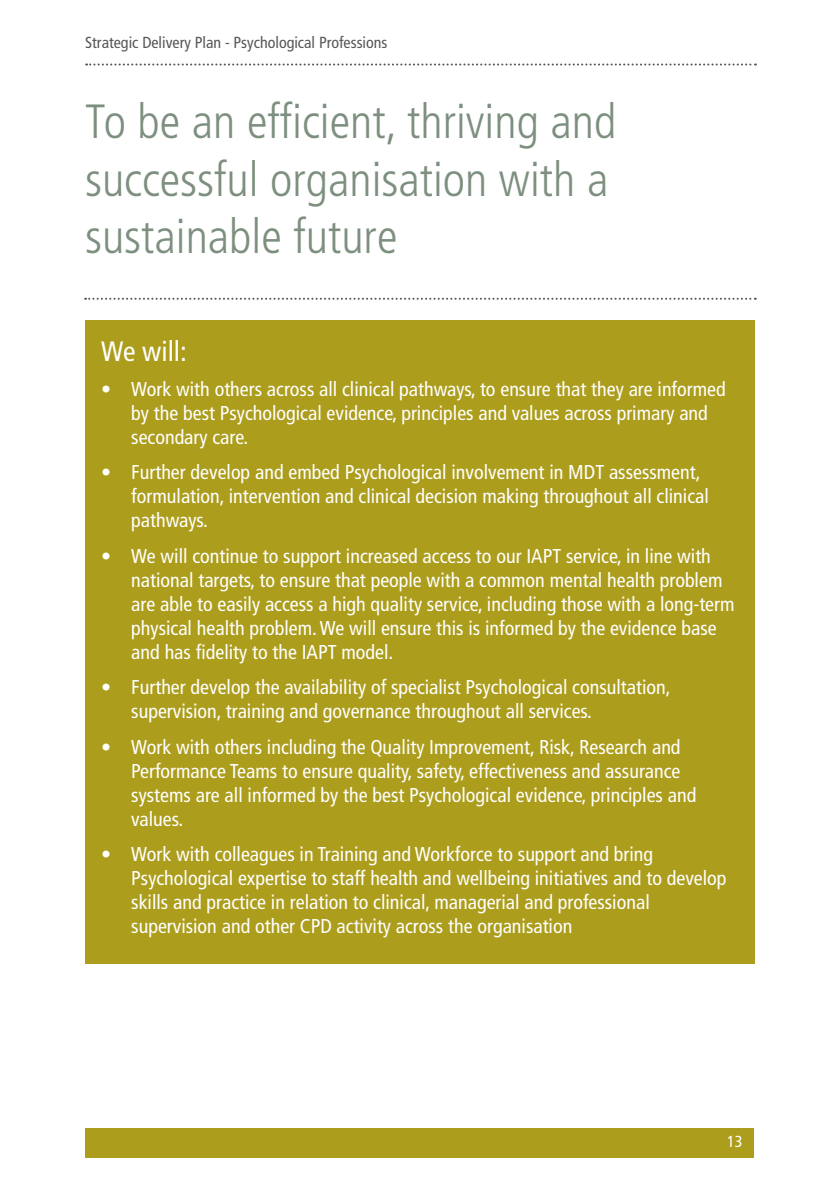
<style>
.page{position:relative;width:840px;height:1191px;background:#fff}
.page>*{position:absolute;margin:0;border:0;box-sizing:border-box;transform-origin:0 0}
.t1{font:300 condensed 48px/57.6px "Frutiger";color:#7d8f7e}
.t2{font:condensed 28px "Frutiger";color:#fff}
.t3{font:condensed 20px/24px "Frutiger";color:#fff}
.t4{font:condensed 16px "Frutiger";color:#575756}
.t5{font:condensed 16px "Frutiger";color:#fff}
</style>
<div class="page">
<div style="left:86px;top:320px;width:668px;height:644px;background:#ac9d1c"></div>
<div style="left:85px;top:1128px;width:668px;height:30px;background:#ac9d1c"></div>
<svg style="left:85px;top:298px;width:670px;height:2px"></svg>
<svg style="left:86px;top:63px;width:669px;height:2px"></svg>
<p class="t4" style="left:85px;top:33px;width:304px">Strategic Delivery Plan - Psychological Professions</p>
<h1 class="t1" style="left:85px;top:93px;width:532px">To be an efficient, thriving and successful organisation with a sustainable future</h1>
<h2 class="t2" style="left:101px;top:335px;width:87px">We will:</h2>
<p class="t3" style="left:131px;top:377px;width:595px;text-indent:-30px">• Work with others across all clinical pathways, to ensure that they are informed by the best Psychological evidence, principles and values across primary and secondary care.</p>
<p class="t3" style="left:131px;top:460px;width:578px;text-indent:-30px">• Further develop and embed Psychological involvement in MDT assessment, formulation, intervention and clinical decision making throughout all clinical pathways.</p>
<p class="t3" style="left:131px;top:544px;width:604px;text-indent:-30px">• We will continue to support increased access to our IAPT service, in line with national targets, to ensure that people with a common mental health problem are able to easily access a high quality service, including those with a long-term physical health problem. We will ensure this is informed by the evidence base and has fidelity to the IAPT model.</p>
<p class="t3" style="left:131px;top:675px;width:540px;text-indent:-30px">• Further develop the availability of specialist Psychological consultation, supervision, training and governance throughout all services.</p>
<p class="t3" style="left:131px;top:734px;width:566px;text-indent:-30px">• Work with others including the Quality Improvement, Risk, Research and Performance Teams to ensure quality, safety, effectiveness and assurance systems are all informed by the best Psychological evidence, principles and values.</p>
<p class="t3" style="left:131px;top:842px;width:596px;text-indent:-30px">• Work with colleagues in Training and Workforce to support and bring Psychological expertise to staff health and wellbeing initiatives and to develop skills and practice in relation to clinical, managerial and professional supervision and other CPD activity across the organisation</p>
<p class="t5" style="left:726px;top:1132px;width:17px">13</p>
</div>
